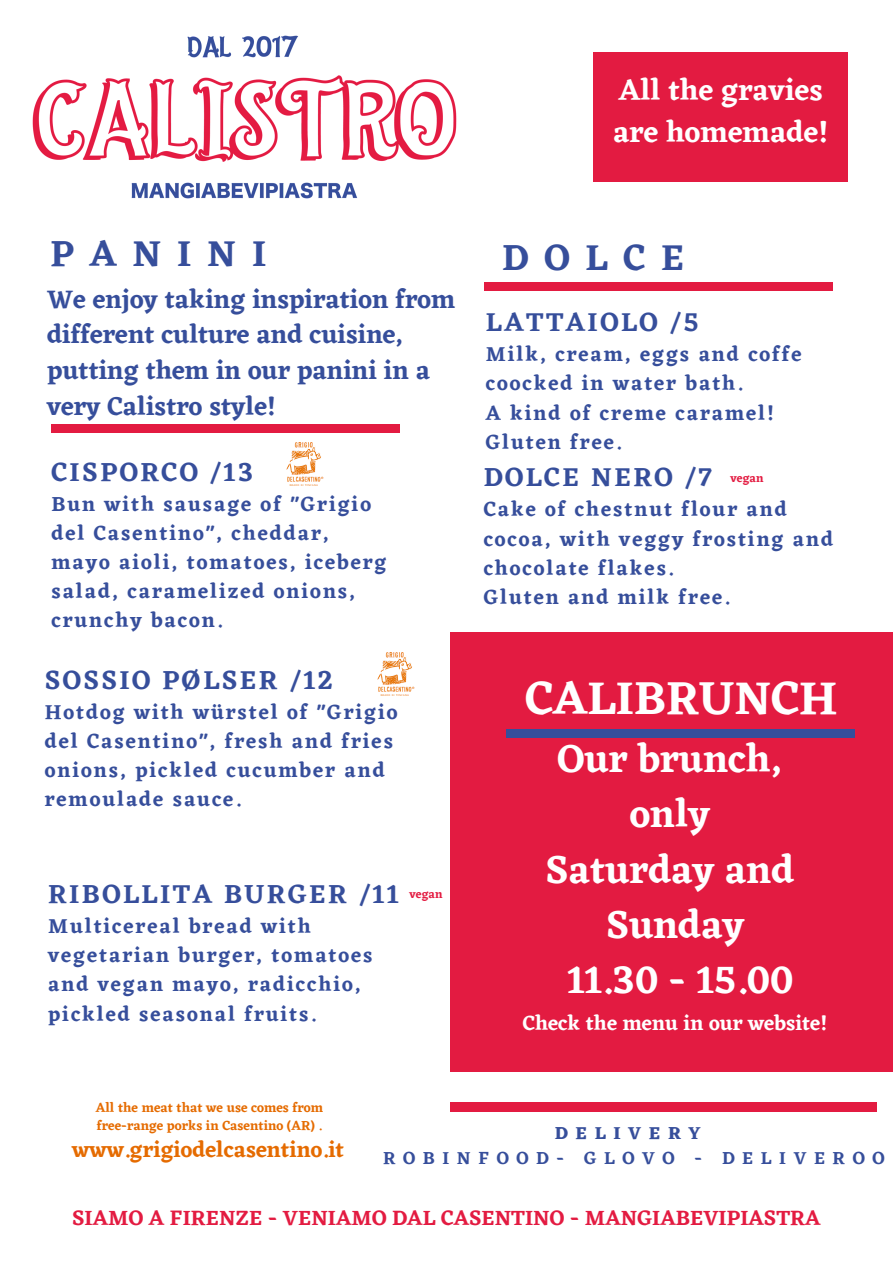
<style>
.page{position:relative;width:893px;height:1264px;background:#fff}
.page>*{position:absolute;margin:0;border:0;box-sizing:border-box;transform-origin:0 0}
.t1{font:600 47.7px "Eczar";color:#fff}
.t2{font:600 39.75px/55.1px "Eczar";color:#fff;text-align:center}
.t3{font:600 37.5px "Eczar";letter-spacing:.42em;color:#364e9b}
.t4{font:600 30.15px/41.5px "Eczar";color:#fff}
.t5{font:600 27px "Eczar";letter-spacing:.09em;color:#364e9b}
.t6{font:600 26.4px/35.8px "Eczar";color:#364e9b}
.t7{font:600 22.5px "Eczar";color:#e56b00}
.t8{font:600 21.45px "Eczar";color:#e31b41}
.t9{font:600 21px/29.2px "Eczar";letter-spacing:.09em;color:#364e9b}
.t10{font:600 21px "Eczar";color:#fff}
.t11{font:600 18px "Eczar";letter-spacing:.42em;color:#364e9b}
.t12{font:700 18px "Eczar";letter-spacing:.42em;color:#364e9b}
.t13{font:600 13.5px/18px "Eczar";color:#e56b00}
.t14{font:600 12px "Eczar";color:#e31b41}
</style>
<div class="page">
<div style="left:450px;top:632px;width:442px;height:439px;background:#e31b41"></div>
<div style="left:51px;top:425px;width:349px;height:8px;background:#e31b41"></div>
<div style="left:483px;top:283px;width:349px;height:8px;background:#e31b41"></div>
<img style="left:32px;top:35px;width:425px;height:164px">
<div style="left:450px;top:1102px;width:426px;height:9px;background:#e31b41"></div>
<img style="left:286px;top:443px;width:38px;height:42px">
<img style="left:377px;top:652px;width:38px;height:43px">
<div style="left:506px;top:729px;width:348px;height:8px;background:#364e9b"></div>
<div style="left:593px;top:52px;width:254px;height:129px;background:#e31b41"></div>
<h3 class="t4" style="left:613px;top:69px;width:217px">All the gravies are homemade!</h3>
<h3 class="t3" style="left:50px;top:231px;width:217px">PANINI</h3>
<p class="t6" style="left:47px;top:280px;width:410px">We enjoy taking inspiration from different culture and cuisine, putting them in our panini in a very Calistro style!</p>
<p class="t5" style="left:51px;top:455px;width:203px">CISPORCO /13</p>
<p class="t9" style="left:51px;top:488px;width:336px">Bun with sausage of "Grigio del Casentino", cheddar, mayo aioli, tomatoes, iceberg salad, caramelized onions, crunchy bacon.</p>
<p class="t5" style="left:45px;top:663px;width:290px">SOSSIO PØLSER /12</p>
<p class="t9" style="left:45px;top:697px;width:354px">Hotdog with würstel of "Grigio del Casentino", fresh and fries onions, pickled cucumber and remoulade sauce.</p>
<p class="t5" style="left:48px;top:877px;width:352px">RIBOLLITA BURGER /11</p>
<p class="t9" style="left:48px;top:911px;width:326px">Multicereal bread with vegetarian burger, tomatoes and vegan mayo, radicchio, pickled seasonal fruits.</p>
<p class="t14" style="left:409px;top:887px;width:35px">vegan</p>
<h3 class="t3" style="left:502px;top:235px;width:183px">DOLCE</h3>
<p class="t5" style="left:486px;top:306px;width:214px">LATTAIOLO /5</p>
<p class="t9" style="left:486px;top:339px;width:317px">Milk, cream, eggs and coffe coocked in water bath.<br>A kind of creme caramel!<br>Gluten free.</p>
<p class="t5" style="left:483px;top:461px;width:229px">DOLCE NERO /7</p>
<p class="t9" style="left:483px;top:494px;width:351px">Cake of chestnut flour and cocoa, with veggy frosting and chocolate flakes.<br>Gluten and milk free.</p>
<p class="t14" style="left:730px;top:470px;width:35px">vegan</p>
<h1 class="t1" style="left:525px;top:669px;width:313px">CALIBRUNCH</h1>
<h2 class="t2" style="left:545px;top:731px;width:250px">Our brunch, only<br>Saturday and<br>Sunday<br>11.30 - 15.00</h2>
<p class="t10" style="left:522px;top:1010px;width:306px">Check the menu in our website!</p>
<p class="t13" style="left:96px;top:1097px;width:229px">All the meat that we use comes from free-range porks in Casentino (AR) .</p>
<p class="t7" style="left:72px;top:1135px;width:273px">www.grigiodelcasentino.it</p>
<p class="t12" style="left:555px;top:1122px;width:147px">DELIVERY</p>
<p class="t11" style="left:383px;top:1147px;width:502px">ROBINFOOD- GLOVO - DELIVEROO</p>
<p class="t8" style="left:72px;top:1205px;width:749px">SIAMO A FIRENZE - VENIAMO DAL CASENTINO - MANGIABEVIPIASTRA</p>
</div>
